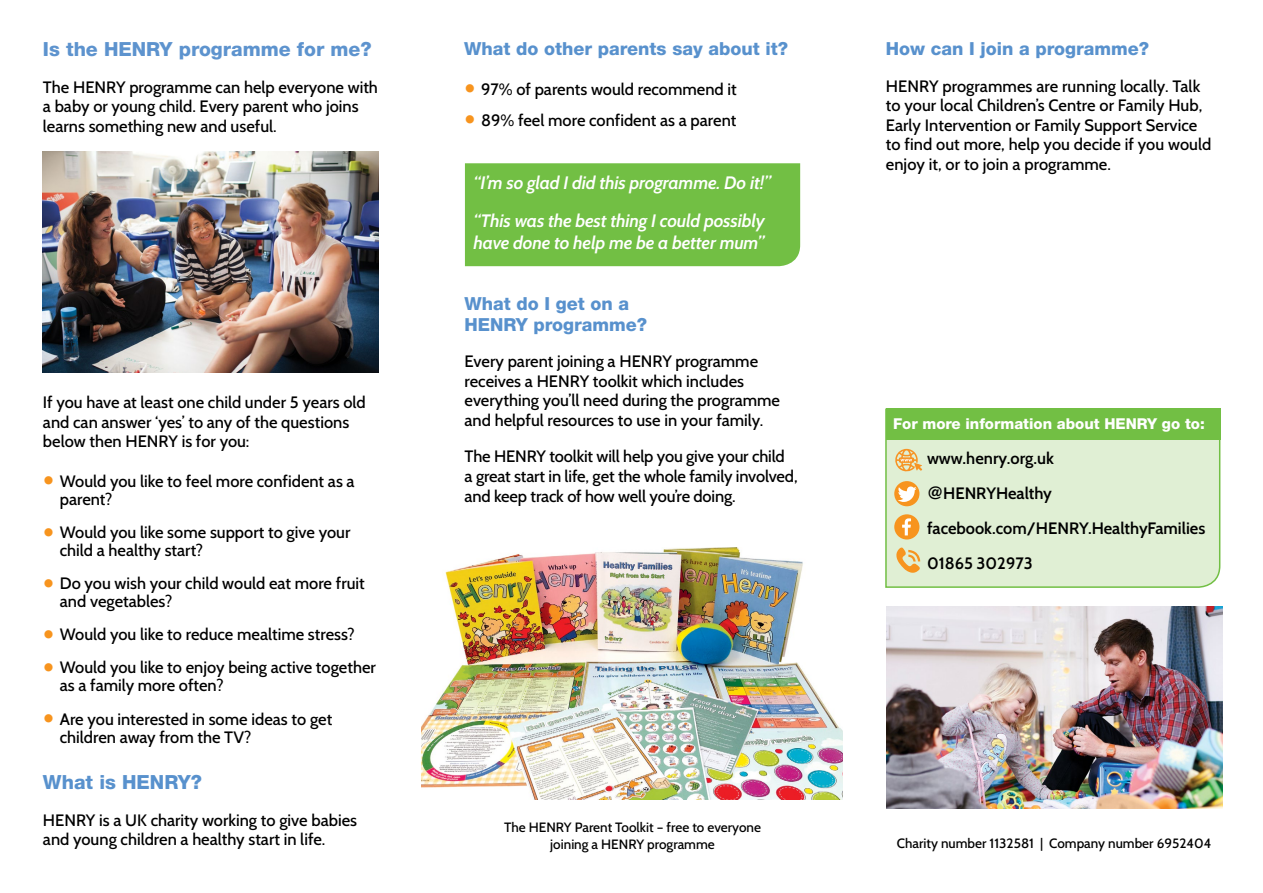
<style>
.page{position:relative;width:1263px;height:893px;background:#fff}
.page>*{position:absolute;margin:0;border:0;box-sizing:border-box;transform-origin:0 0}
.t1{font:800 19.5px "Helvetica Neue";color:#5d93ce}
.t2{font:800 19.5px "Helvetica Neue";color:#5891cd}
.t3{font:italic 600 18px/38.5px "Cabin";letter-spacing:-.01em;color:#fff}
.t4{font:800 18px/21px "Helvetica Neue";color:#5891cd}
.t5{font:500 16.5px/19.5px "Cabin";color:#000}
.t6{font:600 16.5px/35px "Cabin";color:#000}
.t7{font:800 15px "Helvetica Neue";color:#fff}
.t8{font:500 13.5px/16.5px "Cabin";color:#000;text-align:center}
.s1{font-family:"Helvetica";font-weight:700}
</style>
<div class="page">
<img style="left:43px;top:152px;width:335px;height:221px">
<div style="left:465px;top:163px;width:335px;height:103px;background:#72bf44"></div>
<img style="left:421px;top:547px;width:422px;height:252px">
<img style="left:886px;top:607px;width:336px;height:202px">
<div style="left:885px;top:408px;width:336px;height:180px;background:#e0efd4"></div>
<div style="left:885px;top:409px;width:335px;height:31px;background:#72bf44"></div>
<svg style="left:894px;top:449px;width:28px;height:23px"></svg>
<div style="left:894px;top:514px;width:25px;height:25px;background:#f7941e;border-radius:50%"></div>
<svg style="left:902px;top:518px;width:9px;height:17px"></svg>
<div style="left:894px;top:481px;width:25px;height:25px;background:#f7941e;border-radius:50%"></div>
<svg style="left:898px;top:486px;width:18px;height:16px"></svg>
<svg style="left:896px;top:548px;width:24px;height:25px"></svg>
<p class="t1" style="left:43px;top:38px;width:330px">Is the HENRY programme for me?</p>
<p class="t5" style="left:43px;top:77px;width:336px">The HENRY programme can help everyone with a baby or young child. Every parent who joins learns something new and useful.</p>
<p class="t5" style="left:43px;top:393px;width:324px">If you have at least one child under 5 years old and can answer ‘yes’ to any of the questions below then HENRY is for you:</p>
<p class="t5" style="left:60px;top:472px;width:296px;line-height:18px">Would you like to feel more confident as a parent?</p>
<p class="t5" style="left:60px;top:523px;width:292px;line-height:18px">Would you like some support to give your child a healthy start?</p>
<p class="t5" style="left:60px;top:574px;width:306px;line-height:18px">Do you wish your child would eat more fruit and vegetables?</p>
<p class="t5" style="left:60px;top:618px;width:318px;line-height:33.2px">Would you like to reduce mealtime stress?<br>Would you like to enjoy being active together</p>
<p class="t5" style="left:60px;top:669px;width:274px;line-height:33.2px">as a family more often?<br>Are you interested in some ideas to get</p>
<p class="t5" style="left:60px;top:727px;width:193px">children away from the TV?</p>
<p class="t2" style="left:43px;top:771px;width:160px">What is HENRY?</p>
<p class="t5" style="left:43px;top:810px;width:316px">HENRY is a UK charity working to give babies and young children a healthy start in life.</p>
<p class="t4" style="left:464px;top:38px;width:325px">What do other parents say about it?</p>
<p class="t5" style="left:481px;top:73px;width:257px;line-height:31px">97% of parents would recommend it<br>89% feel more confident as a parent</p>
<p class="t3" style="left:473px;top:163px;width:299px">“I’m so glad I did this programme. Do it!” “This was the best thing I could possibly</p>
<p class="t3" style="left:473px;top:223px;width:292px">have done to help me be a better mum”</p>
<p class="t4" style="left:465px;top:293px;width:184px">What do I get on a<br>HENRY programme?</p>
<p class="t5" style="left:465px;top:352px;width:317px">Every parent joining a HENRY programme receives a HENRY toolkit which includes everything you’ll need during the programme and helpful resources to use in your family.</p>
<p class="t5" style="left:465px;top:447px;width:335px">The HENRY toolkit will help you give your child<br>a great start in life, get the whole family involved, and keep track of how well you’re doing.</p>
<p class="t8" style="left:504px;top:819px;width:258px">The HENRY Parent Toolkit – free to everyone joining a HENRY programme</p>
<p class="t4" style="left:886px;top:38px;width:265px">How can I join a programme?</p>
<p class="t5" style="left:886px;top:76px;width:327px">HENRY programmes are running locally. Talk to your local Children’s Centre or Family Hub, Early Intervention or Family Support Service to find out more, help you decide if you would enjoy it, or to join a programme.</p>
<p class="t7" style="left:893px;top:415px;width:313px">For more information about HENRY go to:</p>
<p class="t6" style="left:927px;top:441px;width:280px">www.henry.org.uk<br><span class="s1">@</span>HENRYHealthy facebook.com/HENRY.HealthyFamilies<br>01865 302973</p>
<p class="t8" style="left:897px;top:835px;width:316px">Charity number 1132581 | Company number 6952404</p>
</div>
